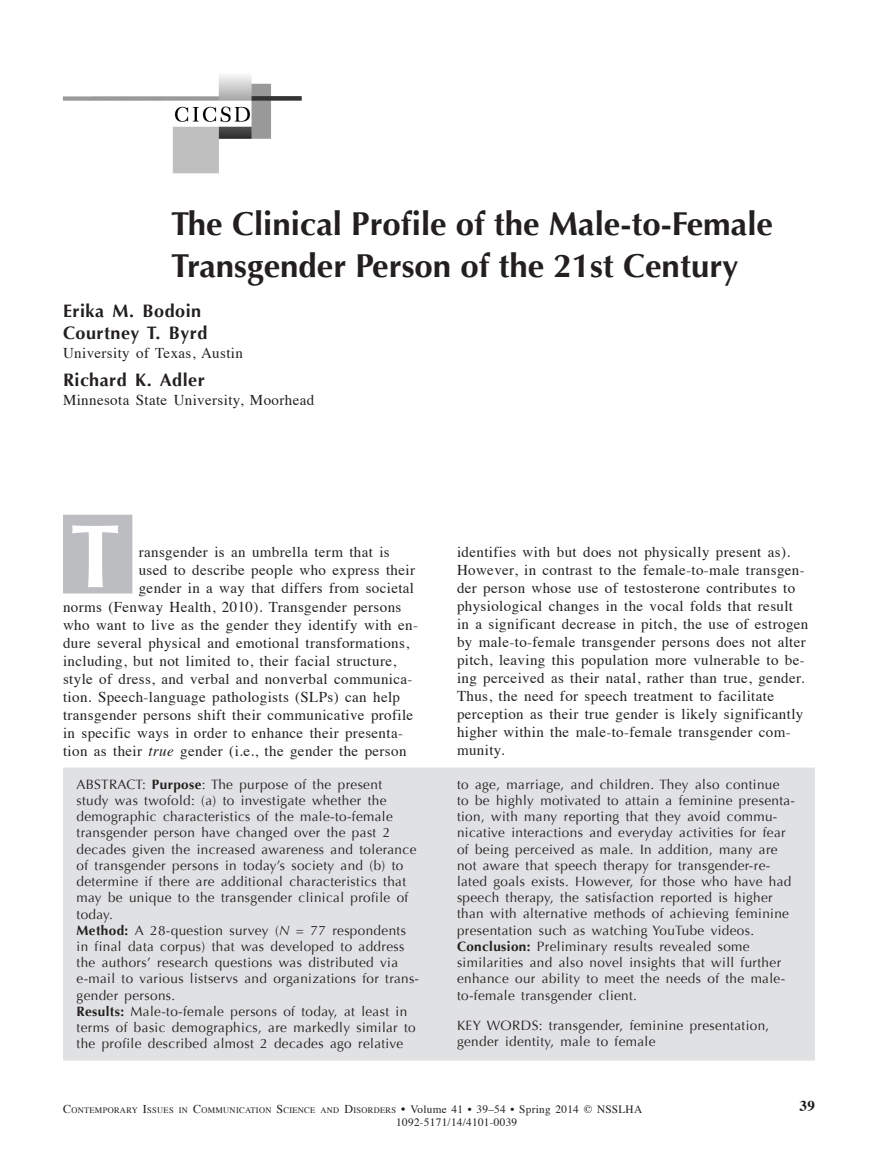
<style>
.page{position:relative;width:878px;height:1175px;background:#fff}
.page>*{position:absolute;margin:0;border:0;box-sizing:border-box;transform-origin:0 0}
.t1{font:700 90px "Optima";color:#fff}
.t2{font:700 33px/42px "Optima";color:#231f20}
.t3{font:700 18px/21.6px "Optima";letter-spacing:.03em;color:#231f20}
.t4{font:15px/18px "Times";letter-spacing:.025em;color:#231f20}
.t5{font:italic 15px "Times";letter-spacing:.025em;color:#231f20}
.t6{font:13.5px/16.2px "Optima";letter-spacing:.03em;color:#231f20}
.t7{font:11.25px "Times";letter-spacing:.025em;color:#231f20}
.t8{font:8.4px "Times";letter-spacing:.035em;color:#231f20}
.s1{font-style:italic}
.s2{font-weight:700}
.s3{font-weight:700;font-style:normal}
.s4{font-size:12px}
.s5{font-size:11.25px}
</style>
<div class="page">
<img style="left:62px;top:75px;width:240px;height:99px">
<div style="left:64px;top:768px;width:750px;height:291px;background:#e0e1e3"></div>
<div style="left:63px;top:767px;width:751px;height:293px;border:2px solid #e0e1e3"></div>
<div style="left:64px;top:515px;width:68px;height:77px;background:#bcbdc0"></div>
<div style="left:63px;top:514px;width:69px;height:79px;border:2px solid #bcbdc0"></div>
<h2 class="t2" style="left:171px;top:204px;width:603px">The Clinical Profile of the Male-to-Female<br>Transgender Person of the 21st Century</h2>
<h3 class="t3" style="left:63px;top:300px;width:146px">Erika M. Bodoin<br>Courtney T. Byrd</h3>
<p class="t4" style="left:63px;top:343px;width:181px">University of Texas, Austin</p>
<h3 class="t3" style="left:63px;top:369px;width:143px">Richard K. Adler</h3>
<p class="t4" style="left:63px;top:390px;width:253px">Minnesota State University, Moorhead</p>
<h1 class="t1" style="left:70px;top:504px;width:52px">T</h1>
<p class="t4" style="left:139px;top:542px;width:252px">ransgender is an umbrella term that is</p>
<p class="t4" style="left:139px;top:560px;width:278px">used to describe people who express their</p>
<p class="t4" style="left:139px;top:578px;width:277px">gender in a way that differs from societal</p>
<p class="t4" style="left:63px;top:596px;width:340px">norms (Fenway Health, 2010). Transgender persons</p>
<p class="t4" style="left:63px;top:614px;width:356px">who want to live as the gender they identify with en-</p>
<p class="t4" style="left:63px;top:632px;width:347px">dure several physical and emotional transformations,</p>
<p class="t4" style="left:63px;top:650px;width:334px">including, but not limited to, their facial structure,</p>
<p class="t4" style="left:63px;top:668px;width:351px">style of dress, and verbal and nonverbal communica-</p>
<p class="t4" style="left:63px;top:686px;width:338px">tion. Speech-language pathologists (SLPs) can help</p>
<p class="t4" style="left:63px;top:704px;width:352px">transgender persons shift their communicative profile</p>
<p class="t4" style="left:63px;top:722px;width:341px">in specific ways in order to enhance their presenta-</p>
<p class="t4" style="left:63px;top:740px;width:345px">tion as their <span class="s1">true</span> gender (i.e., the gender the person</p>
<p class="t6" style="left:76px;top:776px;width:344px">ABSTRACT: <span class="s2">Purpose</span>: The purpose of the present<br>study was twofold: (a) to investigate whether the demographic characteristics of the male-to-female transgender person have changed over the past 2 decades given the increased awareness and tolerance of transgender persons in today’s society and (b) to determine if there are additional characteristics that may be unique to the transgender clinical profile of today.<br><span class="s2">Method:</span> A 28-question survey (<span class="s1">N</span> = 77 respondents in final data corpus) that was developed to address the authors’ research questions was distributed via e-mail to various listservs and organizations for trans&shy;gender persons.<br><span class="s2">Results:</span> Male-to-female persons of today, at least in terms of basic demographics, are markedly similar to the profile described almost 2 decades ago relative</p>
<p class="t4" style="left:457px;top:542px;width:353px">identifies with but does not physically present as).<br>However, in contrast to the female-to-male transgen&shy;der person whose use of testosterone contributes to physiological changes in the vocal folds that result in a significant decrease in pitch, the use of estrogen by male-to-female transgender persons does not alter pitch, leaving this population more vulnerable to be&shy;ing perceived as their natal, rather than true, gender.<br>Thus, the need for speech treatment to facilitate perception as their true gender is likely significantly higher within the male-to-female transgender com&shy;munity.</p>
<p class="t6" style="left:457px;top:776px;width:339px">to age, marriage, and children. They also continue<br>to be highly motivated to attain a feminine presenta&shy;tion, with many reporting that they avoid commu&shy;nicative interactions and everyday activities for fear of being perceived as male. In addition, many are not aware that speech therapy for transgender-re&shy;lated goals exists. However, for those who have had speech therapy, the satisfaction reported is higher than with alternative methods of achieving feminine presentation such as watching YouTube videos.<br><span class="s2">Conclusion:</span> Preliminary results revealed some similarities and also novel insights that will further enhance our ability to meet the needs of the male&shy;to-female transgender client.</p>
<p class="t6" style="left:457px;top:1017px;width:314px">KEY WORDS: transgender, feminine presentation, gender identity, male to female</p>
<p class="t5" style="left:311px;top:1093px;width:505px"><span class="s3">Bodoin et al.:</span> The Clinical Profile of the Male-to-Female Transgender <span class="s3">39</span></p>
<p class="t8" style="left:63px;top:1102px;width:580px"><span class="s4">C</span>ontemporary <span class="s4">I</span>ssues in <span class="s4">C</span>ommunication <span class="s4">S</span>cience and <span class="s4">D</span>isorders <span class="s4">•</span> <span class="s5">Volume 41 • 39–54 • Spring 2014 © NSSLHA</span></p>
<p class="t7" style="left:396px;top:1111px;width:122px">1092-5171/14/4101-0039</p>
</div>
